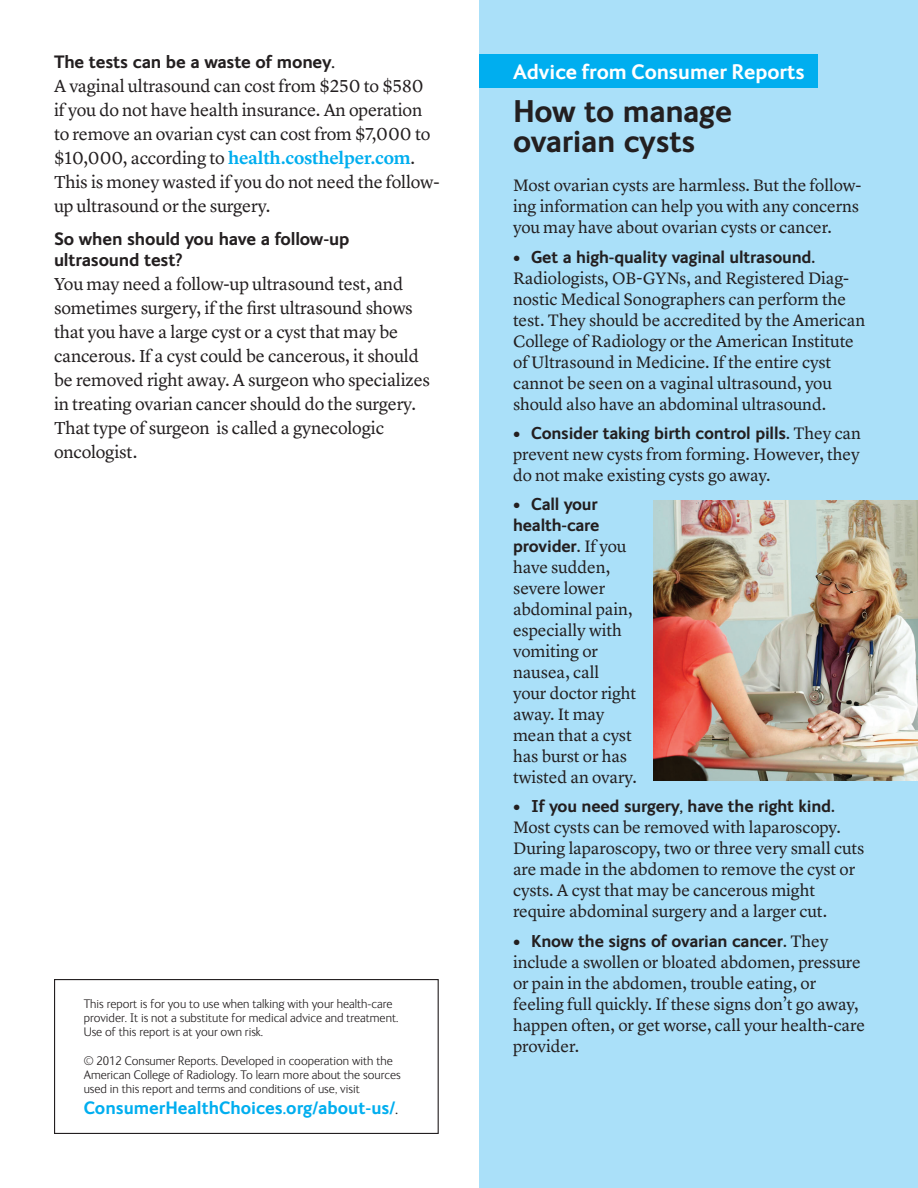
<style>
.page{position:relative;width:918px;height:1188px;background:#fff}
.page>*{position:absolute;margin:0;border:0;box-sizing:border-box;transform-origin:0 0}
.BluBoxSUB{font:700 31.5px "FS Ingrid";letter-spacing:-.01em;color:#231f20}
._19_SubHd{font:700 21px "FS Ingrid";color:#fff}
.BODYBULLETS{font:18px/24px "Lyon Text";letter-spacing:-.01em;color:#231f20}
._12Body_Subhd{font:700 18px "FS Ingrid";letter-spacing:-.01em;color:#231f20}
._19_SubHd-2{font:700 18px "FS Ingrid";color:#00aeef}
._11_5BlueBox{font:17.25px/21px "Lyon Text";letter-spacing:-.005em;color:#231f20}
._11_5BlueBox-2{font:700 17.25px/21px "FS Ingrid";letter-spacing:-.01em;color:#231f20}
.Mouse2{font:300 12.75px/14.2px "FS Ingrid";color:#231f20}
.s1{font-weight:600;color:#00aeef}
.s2{font-size:12.75px;color:#231f20}
.s3{font-family:"Lyon Text";font-weight:400}
.s4{font-family:"FS Ingrid";font-weight:700}
</style>
<div class="page">
<div style="left:479px;top:0;width:439px;height:1188px;background:#aae0f9"></div>
<img style="left:653px;top:500px;width:265px;height:281px">
<div style="left:479px;top:54px;width:339px;height:34px;background:#00aeef"></div>
<div style="left:54px;top:979px;width:385px;height:155px;border:1px solid #231f20"></div>
<p class="_12Body_Subhd" style="left:54px;top:49px;width:282px">The tests can be a waste of money.</p>
<p class="BODYBULLETS" style="left:54px;top:72px;width:378px">A vaginal ultrasound can cost from $250 to $580 if you do not have health insurance. An operation to remove an ovarian cyst can cost from $7,000 to $10,000, according to <span class="s1">health.costhelper.com</span>.</p>
<p class="BODYBULLETS" style="left:54px;top:168px;width:387px">This is money wasted if you do not need the follow&shy;up ultrasound or the surgery.</p>
<p class="_12Body_Subhd" style="left:54px;top:226px;width:297px">So when should you have a follow-up</p>
<p class="_12Body_Subhd" style="left:54px;top:247px;width:130px">ultrasound test?</p>
<p class="BODYBULLETS" style="left:54px;top:270px;width:360px">You may need a follow-up ultrasound test, and sometimes surgery, if the first ultrasound shows</p>
<p class="BODYBULLETS" style="left:54px;top:318px;width:346px">that you have a large cyst or a cyst that may be</p>
<p class="BODYBULLETS" style="left:54px;top:342px;width:367px">cancerous. If a cyst could be cancerous, it should</p>
<p class="BODYBULLETS" style="left:54px;top:366px;width:378px">be removed right away. A surgeon who specializes</p>
<p class="BODYBULLETS" style="left:54px;top:390px;width:364px">in treating ovarian cancer should do the surgery.<br>That type of surgeon is called a gynecologic</p>
<p class="BODYBULLETS" style="left:54px;top:438px;width:85px">oncologist.</p>
<p class="Mouse2" style="left:84px;top:996px;width:310px">This report is for you to use when talking with your health-care</p>
<p class="Mouse2" style="left:84px;top:1010px;width:316px">provider. It is not a substitute for medical advice and treatment.</p>
<p class="Mouse2" style="left:84px;top:1024px;width:181px">Use of this report is at your own risk.</p>
<p class="Mouse2" style="left:84px;top:1053px;width:311px">© 2012 Consumer Reports. Developed in cooperation with the</p>
<p class="Mouse2" style="left:84px;top:1067px;width:318px">American College of Radiology. To learn more about the sources used in this report and terms and conditions of use, visit</p>
<p class="_19_SubHd-2" style="left:84px;top:1096px;width:316px">ConsumerHealthChoices.org/about-us/<span class="s2">.</span></p>
<p class="_19_SubHd" style="left:513px;top:58px;width:293px">Advice from Consumer Reports</p>
<p class="BluBoxSUB" style="left:513px;top:91px;width:220px">How to manage</p>
<p class="BluBoxSUB" style="left:513px;top:121px;width:184px">ovarian cysts</p>
<p class="_11_5BlueBox" style="left:513px;top:174px;width:350px">Most ovarian cysts are harmless. But the follow&shy;ing information can help you with any concerns you may have about ovarian cysts or cancer.</p>
<p class="_11_5BlueBox-2" style="left:513px;top:246px;width:304px">• Get a high-quality vaginal ultrasound<span class="s3">.</span></p>
<p class="_11_5BlueBox" style="left:513px;top:266px;width:354px">Radiologists, OB-GYNs, and Registered Diag&shy;nostic Medical Sonographers can perform the test. They should be accredited by the American College of Radiology or the American Institute of Ultrasound in Medicine. If the entire cyst</p>
<p class="_11_5BlueBox" style="left:513px;top:371px;width:320px">cannot be seen on a vaginal ultrasound, you should also have an abdominal ultrasound.</p>
<p class="_11_5BlueBox" style="left:513px;top:421px;width:349px;text-align:justify"><span class="s4">• Consider taking birth control pills</span>. They can prevent new cysts from forming. However, they do not make existing cysts go away.</p>
<p class="_11_5BlueBox-2" style="left:513px;top:493px;width:88px">• Call your health-care</p>
<p class="_11_5BlueBox" style="left:513px;top:534px;width:115px"><span class="s4">provider</span>. If you have sudden,</p>
<p class="_11_5BlueBox" style="left:513px;top:576px;width:121px">severe lower abdominal pain, especially with</p>
<p class="_11_5BlueBox" style="left:513px;top:639px;width:87px">vomiting or</p>
<p class="_11_5BlueBox" style="left:513px;top:660px;width:88px">nausea, call</p>
<p class="_11_5BlueBox" style="left:513px;top:681px;width:125px">your doctor right away. It may mean that a cyst has burst or has twisted an ovary.</p>
<p class="_11_5BlueBox" style="left:513px;top:795px;width:353px"><span class="s4">• If you need surgery, have the right kind</span>.<br>Most cysts can be removed with laparoscopy.<br>During laparoscopy, two or three very small cuts are made in the abdomen to remove the cyst or cysts. A cyst that may be cancerous might</p>
<p class="_11_5BlueBox" style="left:513px;top:900px;width:316px">require abdominal surgery and a larger cut.</p>
<p class="_11_5BlueBox-2" style="left:513px;top:930px;width:317px">• Know the signs of ovarian cancer<span class="s3">. They</span></p>
<p class="_11_5BlueBox" style="left:513px;top:950px;width:349px">include a swollen or bloated abdomen, pressure or pain in the abdomen, trouble eating, or</p>
<p class="_11_5BlueBox" style="left:513px;top:992px;width:354px">feeling full quickly. If these signs don’t go away, happen often, or get worse, call your health-care provider.</p>
</div>
